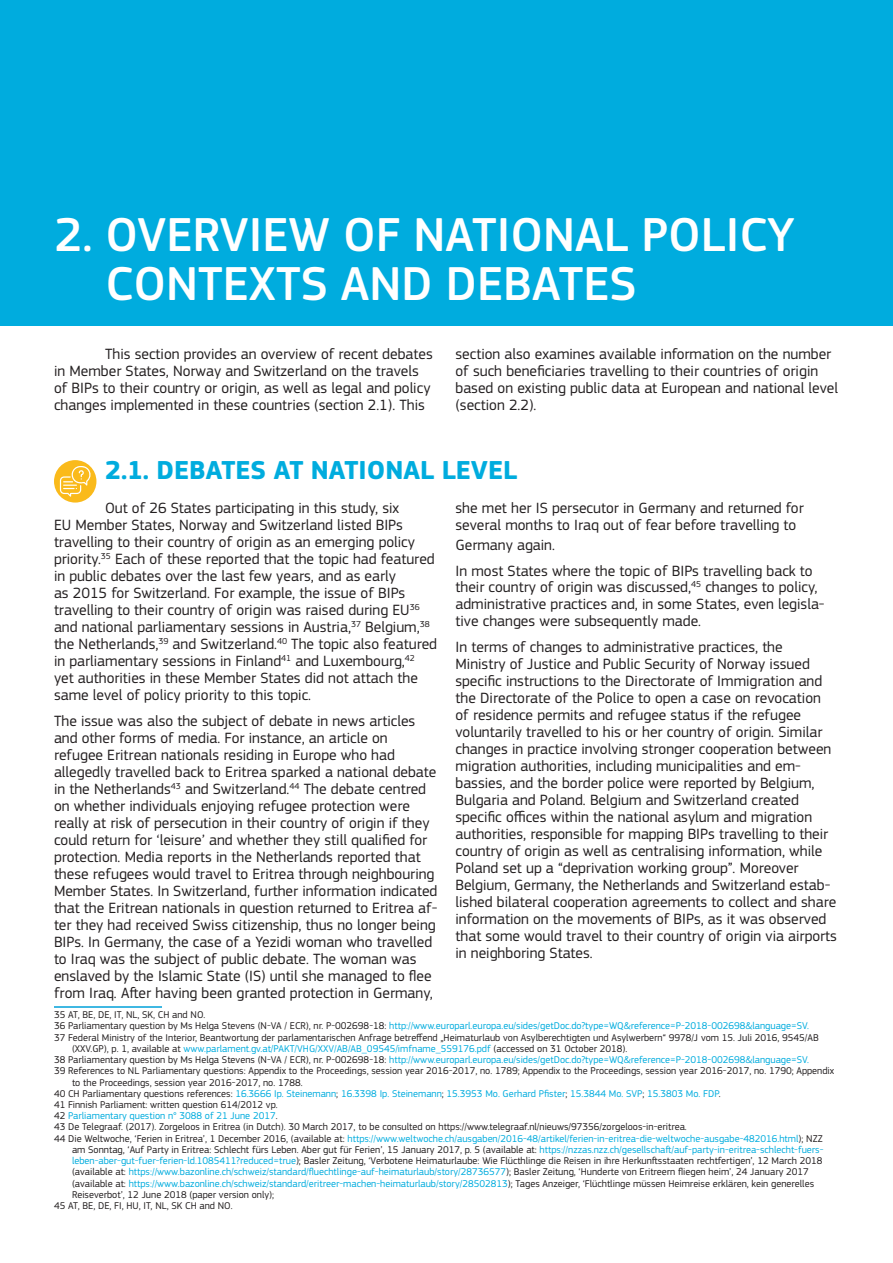
<style>
.page{position:relative;width:893px;height:1263px;background:#fff}
.page>*{position:absolute;margin:0;border:0;box-sizing:border-box;transform-origin:0 0}
.t1{font:500 49.5px/48.4px "EC Square Sans Pro";color:#fff}
.t2{font:700 27px "EC Square Sans Pro";color:#00acde}
.text_main{font:15.45px/17px "EC Square Sans Pro";color:#231f20}
.text_main-first{font:15.45px/17px "EC Square Sans Pro";color:#231f20}
.footnote___source{font:10.2px/11.2px "EC Square Sans Pro";color:#231f20}
.footnote___source-2{font:10.2px "EC Square Sans Pro";color:#00acde}
.s1{color:#231f20}
.s2{color:#00acde}
</style>
<div class="page">
<div style="left:0;top:0;width:893px;height:325px;background:#00acde"></div>
<hr style="left:54px;top:1006px;width:108px;height:2px;background:#00a1d9">
<div style="left:54px;top:460px;width:42px;height:43px;background:#faba1b;border-radius:50%"></div>
<svg style="left:60px;top:466px;width:31px;height:31px"></svg>
<p class="t1" style="left:106px;top:212px;width:691px;text-indent:-51px">2. OVERVIEW OF NATIONAL POLICY<br>CONTEXTS AND DEBATES</p>
<p class="text_main-first" style="left:54px;top:346px;width:380px;text-indent:51px">This section provides an overview of recent debates in Member States, Norway and Switzerland on the travels of BIPs to their country or origin, as well as legal and policy changes implemented in these countries (section 2.1). This</p>
<p class="text_main-first" style="left:455px;top:346px;width:384px">section also examines available information on the number of such beneficiaries travelling to their countries of origin based on existing public data at European and national level (section 2.2).</p>
<p class="t2" style="left:105px;top:454px;width:414px">2.1. DEBATES AT NATIONAL LEVEL</p>
<p class="text_main-first" style="left:54px;top:500px;width:385px;text-indent:51px">Out of 26 States participating in this study, six<br>EU Member States, Norway and Switzerland listed BIPs travelling to their country of origin as an emerging policy priority.<sup>35</sup> Each of these reported that the topic had featured in public debates over the last few years, and as early<br>as 2015 for Switzerland. For example, the issue of BIPs travelling to their country of origin was raised during EU<sup>36 </sup>and national parliamentary sessions in Austria,<sup>37</sup> Belgium,<sup>38 </sup>the Netherlands,<sup>39</sup> and Switzerland.<sup>40</sup> The topic also featured in parliamentary sessions in Finland<sup>41</sup> and Luxembourg,<sup>42 </sup>yet authorities in these Member States did not attach the same level of policy priority to this topic.</p>
<p class="text_main" style="left:54px;top:712px;width:385px">The issue was also the subject of debate in news articles and other forms of media. For instance, an article on refugee Eritrean nationals residing in Europe who had allegedly travelled back to Eritrea sparked a national debate in the Netherlands<sup>43</sup> and Switzerland.<sup>44</sup> The debate centred on whether individuals enjoying refugee protection were really at risk of persecution in their country of origin if they could return for ‘leisure’ and whether they still qualified for protection. Media reports in the Netherlands reported that these refugees would travel to Eritrea through neighbouring Member States. In Switzerland, further information indicated that the Eritrean nationals in question returned to Eritrea af&shy;ter they had received Swiss citizenship, thus no longer being BIPs. In Germany, the case of a Yezidi woman who travelled to Iraq was the subject of public debate. The woman was enslaved by the Islamic State (IS) until she managed to flee from Iraq. After having been granted protection in Germany,</p>
<p class="text_main" style="left:455px;top:500px;width:350px">she met her IS persecutor in Germany and returned for several months to Iraq out of fear before travelling to</p>
<p class="text_main" style="left:455px;top:536px;width:101px">Germany again.</p>
<p class="text_main" style="left:455px;top:562px;width:371px">In most States where the topic of BIPs travelling back to their country of origin was discussed,<sup>45</sup> changes to policy, administrative practices and, in some States, even legisla&shy;tive changes were subsequently made.</p>
<p class="text_main" style="left:455px;top:638px;width:383px">In terms of changes to administrative practices, the<br>Ministry of Justice and Public Security of Norway issued specific instructions to the Directorate of Immigration and the Directorate of the Police to open a case on revocation of residence permits and refugee status if the refugee voluntarily travelled to his or her country of origin. Similar changes in practice involving stronger cooperation between migration authorities, including municipalities and em&shy;bassies, and the border police were reported by Belgium, Bulgaria and Poland. Belgium and Switzerland created specific offices within the national asylum and migration authorities, responsible for mapping BIPs travelling to their country of origin as well as centralising information, while Poland set up a “deprivation working group”. Moreover Belgium, Germany, the Netherlands and Switzerland estab&shy;lished bilateral cooperation agreements to collect and share information on the movements of BIPs, as it was observed that some would travel to their country of origin via airports in neighboring States.</p>
<p class="footnote___source" style="left:54px;top:1009px;width:153px">35 AT, BE, DE, IT, NL, SK, CH and NO.</p>
<p class="footnote___source-2" style="left:54px;top:1020px;width:756px"><span class="s1">36 Parliamentary question by Ms Helga Stevens (N-VA / ECR), nr. P-002698-18:</span> http://www.europarl.europa.eu/sides/getDoc.do?type=WQ&amp;reference=P-2018-002698&amp;language=SV.</p>
<p class="footnote___source" style="left:72px;top:1032px;width:748px;text-indent:-18px">37 Federal Ministry of the Interior, Beantwortung der parlamentarischen Anfrage betreffend „Heimaturlaub von Asylberechtigten und Asylwerbern“ 9978/J vom 15. Juli 2016, 9545/AB (XXV.GP), p. 1, available at <span class="s2">www.parlament.gv.at/PAKT/VHG/XXV/AB/AB_09545/imfname_559176.pdf</span> (accessed on 31 October 2018).</p>
<p class="footnote___source-2" style="left:54px;top:1054px;width:756px"><span class="s1">38 Parliamentary question by Ms Helga Stevens (N-VA / ECR), nr. P-002698-18:</span> http://www.europarl.europa.eu/sides/getDoc.do?type=WQ&amp;reference=P-2018-002698&amp;language=SV.</p>
<p class="footnote___source" style="left:72px;top:1065px;width:764px;text-indent:-18px">39 References to NL Parliamentary questions: Appendix to the Proceedings, session year 2016-2017, no. 1789; Appendix to the Proceedings, session year 2016-2017, no. 1790; Appendix to the Proceedings, session year 2016-2017, no. 1788.</p>
<p class="footnote___source-2" style="left:54px;top:1087px;width:668px"><span class="s1">40 CH Parliamentary questions references:</span> 16.3666 Ip. Steinemann<span class="s1">;</span> 16.3398 Ip. Steinemann<span class="s1">;</span> 15.3953 Mo. Gerhard Pfister<span class="s1">;</span> 15.3844 Mo. SVP<span class="s1">;</span> 15.3803 Mo. FDP<span class="s1">.</span></p>
<p class="footnote___source" style="left:54px;top:1099px;width:225px">41 Finnish Parliament: written question 614/2012 vp.</p>
<p class="footnote___source-2" style="left:54px;top:1110px;width:225px"><span class="s1">42</span> Parliamentary question n° 3088 of 21 June 2017<span class="s1">.</span></p>
<p class="footnote___source" style="left:54px;top:1121px;width:634px">43 De Telegraaf. (2017). Zorgeloos in Eritrea (in Dutch). 30 March 2017, to be consulted on https://www.telegraaf.nl/nieuws/97356/zorgeloos-in-eritrea.</p>
<p class="footnote___source" style="left:72px;top:1133px;width:753px;text-indent:-18px">44 Die Weltwoche, ‘Ferien in Eritrea’, 1 December 2016, (available at: <span class="s2">https://www.weltwoche.ch/ausgaben/2016-48/artikel/ferien-in-eritrea-die-weltwoche-ausgabe-482016.html</span>); NZZ am Sonntag, ‘Auf Party in Eritrea: Schlecht fürs Leben. Aber gut für Ferien’, 15 January 2017, p. 5 (available at: <span class="s2">https://nzzas.nzz.ch/gesellschaft/auf-party-in-eritrea-schlecht-fuers&shy;leben-aber-gut-fuer-ferien-ld.1085411?reduced=true</span>); Basler Zeitung, ‘Verbotene Heimaturlaube: Wie Flücthlinge die Reisen in ihre Herkunftsstaaten rechtfertigen’, 12 March 2018 (available at: <span class="s2">https://www.bazonline.ch/schweiz/standard/fluechtlinge-auf-heimaturlaub/story/28736577</span>); Basler Zeitung, ‘Hunderte von Eritreern fliegen heim’, 24 January 2017 (available at: <span class="s2">https://www.bazonline.ch/schweiz/standard/eritreer-machen-heimaturlaub/story/28502813</span>); Tages Anzeiger, ‘Flüchtlinge müssen Heimreise erklären, kein generelles Reiseverbot’, 12 June 2018 (paper version only);</p>
<p class="footnote___source" style="left:54px;top:1200px;width:180px">45 AT, BE, DE, FI, HU, IT, NL, SK CH and NO.</p>
</div>
